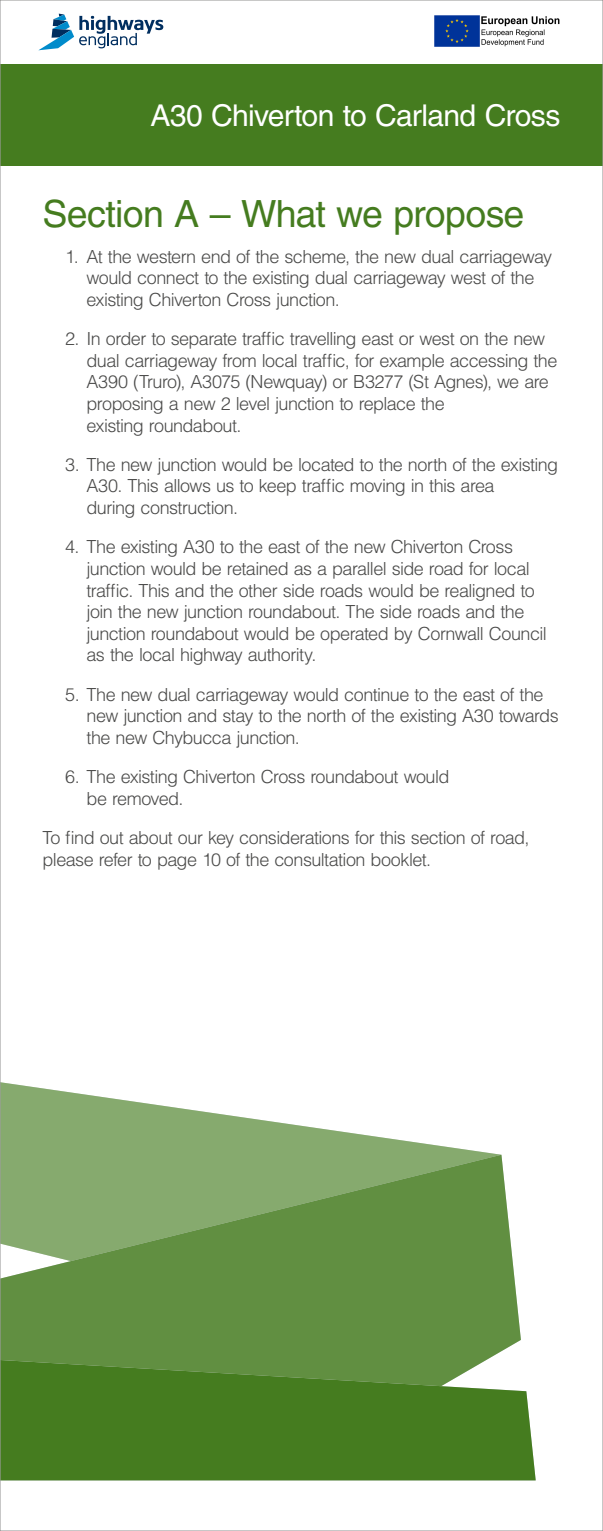
<style>
.page{position:relative;width:603px;height:1531px;background:#fff}
.page>*{position:absolute;margin:0;border:0;box-sizing:border-box;transform-origin:0 0}
.t1{font:37.5px "Helvetica LT Std";letter-spacing:-.02em;color:#457c1f}
.t2{font:30px "Helvetica LT Std";letter-spacing:-.02em;color:#fff}
.t3{font:300 18px/21.6px "Helvetica LT Std";letter-spacing:-.03em;color:#4a4a49}
</style>
<div class="page">
<div style="left:2px;top:1386px;width:533px;height:94px;background:#457c1f"></div>
<svg style="left:2px;top:1082px;width:499px;height:73px"></svg>
<svg style="left:2px;top:1155px;width:518px;height:231px;background:#6e9951"></svg>
<div style="left:0;top:64px;width:602px;height:102px;background:#457c1f"></div>
<img style="left:434px;top:16px;width:126px;height:30px">
<svg style="left:39px;top:14px;width:124px;height:36px"></svg>
<h2 class="t2" style="left:150px;top:98px;width:411px">A30 Chiverton to Carland Cross</h2>
<h1 class="t1" style="left:43px;top:192px;width:483px">Section A – What we propose</h1>
<p class="t3" style="left:86px;top:245px;width:467px;text-indent:-21px">1. At the western end of the scheme, the new dual carriageway would connect to the existing dual carriageway west of the existing Chiverton Cross junction.</p>
<p class="t3" style="left:86px;top:328px;width:472px;text-indent:-21px">2. In order to separate traffic travelling east or west on the new dual carriageway from local traffic, for example accessing the A390 (Truro), A3075 (Newquay) or B3277 (St Agnes), we are proposing a new 2 level junction to replace the<br>existing roundabout.</p>
<p class="t3" style="left:86px;top:453px;width:473px;text-indent:-21px">3. The new junction would be located to the north of the existing<br>A30. This allows us to keep traffic moving in this area<br>during construction.</p>
<p class="t3" style="left:86px;top:536px;width:461px;text-indent:-21px">4. The existing A30 to the east of the new Chiverton Cross junction would be retained as a parallel side road for local traffic. This and the other side roads would be realigned to join the new junction roundabout. The side roads and the junction roundabout would be operated by Cornwall Council as the local highway authority.</p>
<p class="t3" style="left:86px;top:683px;width:473px;text-indent:-21px">5. The new dual carriageway would continue to the east of the new junction and stay to the north of the existing A30 towards the new Chybucca junction.</p>
<p class="t3" style="left:86px;top:766px;width:364px;text-indent:-21px">6. The existing Chiverton Cross roundabout would be removed.</p>
<p class="t3" style="left:43px;top:827px;width:488px">To find out about our key considerations for this section of road, please refer to page 10 of the consultation booklet.</p>
</div>
